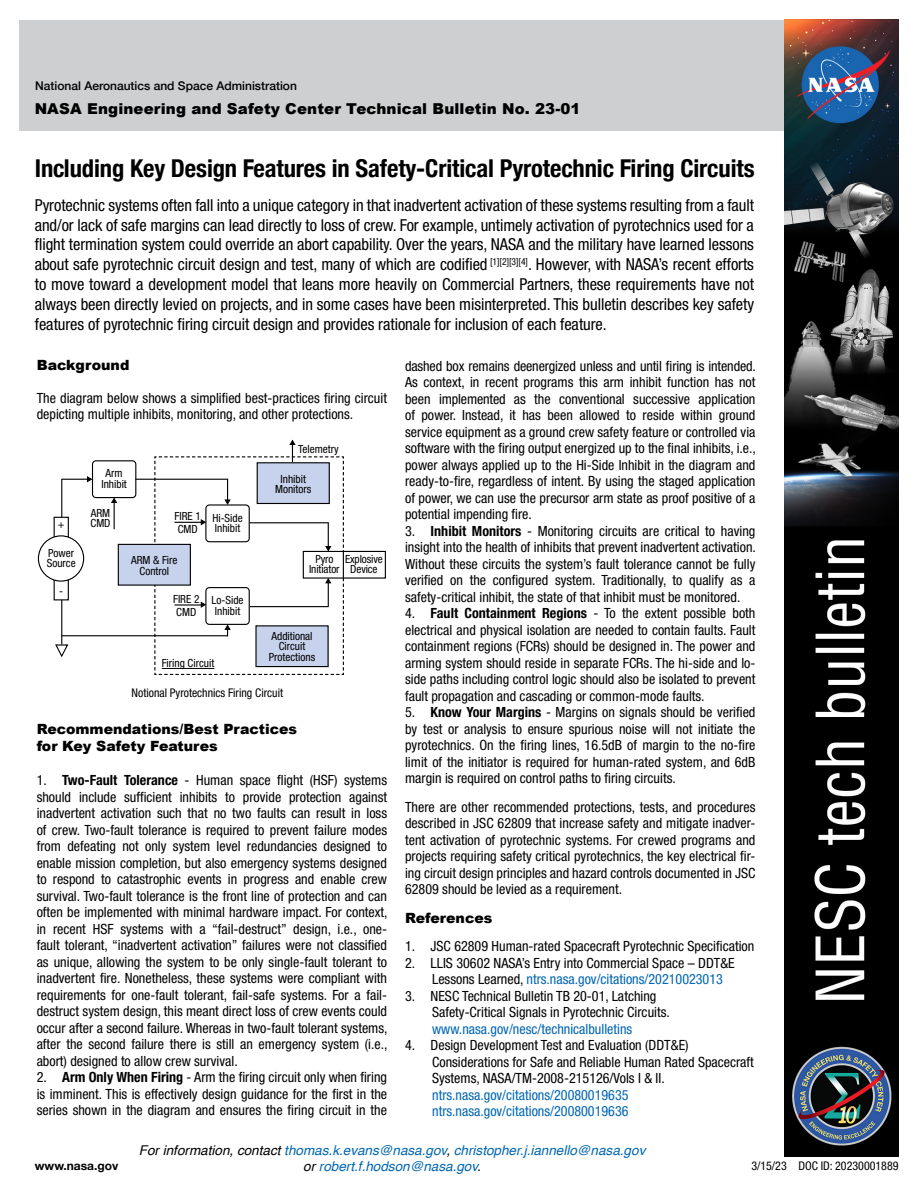
<style>
.page{position:relative;width:918px;height:1188px;background:#fff}
.page>*{position:absolute;margin:0;border:0;box-sizing:border-box;transform-origin:0 0}
.t1{font:700 condensed 24.6px "Helvetica Neue";letter-spacing:-.005em;color:#000}
.t2{font:condensed 16.5px/19.8px "Helvetica Neue";letter-spacing:-.005em;color:#000;text-align:justify}
.t3{font:900 15px "Arial";letter-spacing:.01em;color:#000}
.t4{font:condensed 14.1px/16.5px "Helvetica Neue";color:#000;text-align:justify}
.t5{font:condensed 14.1px/16.5px "Helvetica Neue";color:#0066b3}
.t6{font:900 14.1px/16.5px "Arial";color:#000}
.t7{font:italic 13.5px/16.2px "Helvetica";color:#0066b3;text-align:center}
.t8{font:condensed 12px "Helvetica Neue";color:#000}
.t9{font:500 12px "Helvetica Neue";color:#000}
.t10{font:700 12px "Helvetica Neue";color:#000}
.t11{font:condensed 11.25px/10.5px "Helvetica Neue";color:#000;text-align:center}
.s1{font-weight:700}
.s2{color:#0066b3}
.s3{color:#000}
</style>
<div class="page">
<div style="left:19px;top:20px;width:765px;height:110px;background:#cdcfd0"></div>
<img style="left:784px;top:20px;width:114px;height:1137px">
<hr style="left:61px;top:479px;width:1px;height:165px;background:#000">
<div style="left:54px;top:580px;width:14px;height:20px;background:#fff"></div>
<div style="left:54px;top:579px;width:15px;height:21px;border:1px solid #000"></div>
<div style="left:92px;top:460px;width:44px;height:38px;border:1px solid #000;border-radius:4px"></div>
<div style="left:54px;top:517px;width:14px;height:20px;background:#fff"></div>
<div style="left:54px;top:517px;width:15px;height:21px;border:1px solid #000"></div>
<svg style="left:55px;top:644px;width:14px;height:14px"></svg>
<hr style="left:62px;top:635px;width:166px;height:1px;background:#000">
<svg style="left:62px;top:476px;width:30px;height:6px"></svg>
<svg style="left:111px;top:440px;width:275px;height:235px"></svg>
<div style="left:38px;top:536px;width:46px;height:45px;background:#fff;border-radius:50%"></div>
<div style="left:38px;top:535px;width:46px;height:47px;border:1px solid #000;border-radius:50%"></div>
<p class="t9" style="left:35px;top:76px;width:263px">National Aeronautics and Space Administration</p>
<p class="t3" style="left:35px;top:98px;width:547px">NASA Engineering and Safety Center Technical Bulletin No. 23-01</p>
<h1 class="t1" style="left:35px;top:147px;width:721px">Including Key Design Features in Safety-Critical Pyrotechnic Firing Circuits</h1>
<p class="t2" style="left:35px;top:195px;width:721px">Pyrotechnic systems often fall into a unique category in that inadvertent activation of these systems resulting from a fault and/or lack of safe margins can lead directly to loss of crew. For example, untimely activation of pyrotechnics used for a flight termination system could override an abort capability. Over the years, NASA and the military have learned lessons about safe pyrotechnic circuit design and test, many of which are codified <sup>[1][2][3][4]</sup>. However, with NASA’s recent efforts to move toward a development model that leans more heavily on Commercial Partners, these requirements have not always been directly levied on projects, and in some cases have been misinterpreted. This bulletin describes key safety features of pyrotechnic firing circuit design and provides rationale for inclusion of each feature.</p>
<p class="t6" style="left:37px;top:356px;width:94px">Background</p>
<p class="t4" style="left:37px;top:390px;width:352px">The diagram below shows a simplified best-practices firing circuit depicting multiple inhibits, monitoring, and other protections.</p>
<p class="t4" style="left:405px;top:358px;width:352px">dashed box remains deenergized unless and until firing is intended.<br>As context, in recent programs this arm inhibit function has not been implemented as the conventional successive application of power. Instead, it has been allowed to reside within ground service equipment as a ground crew safety feature or controlled via software with the firing output energized up to the final inhibits, i.e., power always applied up to the Hi-Side Inhibit in the diagram and ready-to-fire, regardless of intent. By using the staged application of power, we can use the precursor arm state as proof positive of a potential impending fire.</p>
<p class="t4" style="left:405px;top:523px;width:352px">3. <span class="s1">Inhibit Monitors</span> - Monitoring circuits are critical to having insight into the health of inhibits that prevent inadvertent activation.<br>Without these circuits the system’s fault tolerance cannot be fully verified on the configured system. Traditionally, to qualify as a safety-critical inhibit, the state of that inhibit must be monitored.</p>
<p class="t4" style="left:405px;top:605px;width:352px">4. <span class="s1">Fault Containment Regions</span> - To the extent possible both electrical and physical isolation are needed to contain faults. Fault containment regions (FCRs) should be designed in. The power and arming system should reside in separate FCRs. The hi-side and lo&shy;side paths including control logic should also be isolated to prevent fault propagation and cascading or common-mode faults.</p>
<p class="t4" style="left:405px;top:704px;width:352px">5. <span class="s1">Know Your Margins</span> - Margins on signals should be verified by test or analysis to ensure spurious noise will not initiate the pyrotechnics. On the firing lines, 16.5dB of margin to the no-fire limit of the initiator is required for human-rated system, and 6dB margin is required on control paths to firing circuits.</p>
<p class="t4" style="left:405px;top:798px;width:352px">There are other recommended protections, tests, and procedures described in JSC 62809 that increase safety and mitigate inadver&shy;tent activation of pyrotechnic systems. For crewed programs and projects requiring safety critical pyrotechnics, the key electrical fir&shy;ing circuit design principles and hazard controls documented in JSC 62809 should be levied as a requirement.</p>
<p class="t6" style="left:405px;top:909px;width:89px">References</p>
<p class="t4" style="left:405px;top:938px;width:351px">1. JSC 62809 Human-rated Spacecraft Pyrotechnic Specification</p>
<p class="t4" style="left:432px;top:955px;width:304px;text-indent:-27px">2. LLIS 30602 NASA’s Entry into Commercial Space – DDT&amp;E<br>Lessons Learned, <span class="s2">ntrs.nasa.gov/citations/20210023013</span></p>
<p class="t4" style="left:432px;top:988px;width:239px;text-indent:-27px">3. NESC Technical Bulletin TB 20-01, Latching<br>Safety-Critical Signals in Pyrotechnic Circuits.</p>
<p class="t5" style="left:432px;top:1021px;width:202px">www.nasa.gov/nesc/technicalbulletins</p>
<p class="t4" style="left:432px;top:1037px;width:323px;text-align:left;text-indent:-27px">4. Design Development Test and Evaluation (DDT&amp;E)<br>Considerations for Safe and Reliable Human Rated Spacecraft<br>Systems, NASA/TM-2008-215126/Vols I &amp; II.</p>
<p class="t5" style="left:432px;top:1087px;width:198px">ntrs.nasa.gov/citations/20080019635 ntrs.nasa.gov/citations/20080019636</p>
<p class="t11" style="left:298px;top:443px;width:42px">Telemetry</p>
<p class="t11" style="left:101px;top:468px;width:27px">Arm<br>Inhibit</p>
<p class="t11" style="left:275px;top:473px;width:38px">Inhibit<br>Monitors</p>
<p class="t11" style="left:91px;top:507px;width:22px;text-align:left">ARM<br>CMD</p>
<p class="t11" style="left:175px;top:509px;width:28px;line-height:13.4px;text-align:left">FIRE 1<br>CMD</p>
<p class="t11" style="left:212px;top:512px;width:32px;text-align:left">Hi-Side<br>Inhibit</p>
<p class="t11" style="left:58px;top:519px;width:8px">+</p>
<p class="t11" style="left:47px;top:548px;width:30px;text-align:left">Power<br>Source</p>
<p class="t11" style="left:309px;top:554px;width:32px">Pyro<br>Initiator</p>
<p class="t11" style="left:345px;top:554px;width:39px">Explosive<br>Device</p>
<p class="t11" style="left:131px;top:555px;width:48px">ARM &amp; Fire<br>Control</p>
<p class="t11" style="left:59px;top:586px;width:5px">-</p>
<p class="t11" style="left:173px;top:592px;width:28px;line-height:13.4px;text-align:left">FIRE 2<br>CMD</p>
<p class="t11" style="left:212px;top:595px;width:34px;text-align:left">Lo-Side<br>Inhibit</p>
<p class="t11" style="left:269px;top:631px;width:48px">Additional<br>Circuit<br>Protections</p>
<p class="t11" style="left:162px;top:658px;width:54px">Firing Circuit</p>
<p class="t8" style="left:132px;top:686px;width:153px">Notional Pyrotechnics Firing Circuit</p>
<p class="t6" style="left:37px;top:721px;width:262px">Recommendations/Best Practices for Key Safety Features</p>
<p class="t4" style="left:37px;top:772px;width:352px">1. <span class="s1">Two-Fault Tolerance</span> - Human space flight (HSF) systems should include sufficient inhibits to provide protection against inadvertent activation such that no two faults can result in loss of crew. Two-fault tolerance is required to prevent failure modes from defeating not only system level redundancies designed to enable mission completion, but also emergency systems designed to respond to catastrophic events in progress and enable crew survival. Two-fault tolerance is the front line of protection and can often be implemented with minimal hardware impact. For context, in recent HSF systems with a “fail-destruct” design, i.e., one&shy;fault tolerant, “inadvertent activation” failures were not classified as unique, allowing the system to be only single-fault tolerant to inadvertent fire. Nonetheless, these systems were compliant with requirements for one-fault tolerant, fail-safe systems. For a fail&shy;destruct system design, this meant direct loss of crew events could occur after a second failure. Whereas in two-fault tolerant systems, after the second failure there is still an emergency system (i.e., abort) designed to allow crew survival.</p>
<p class="t4" style="left:37px;top:1069px;width:352px">2. <span class="s1">Arm Only When Firing</span> - Arm the firing circuit only when firing is imminent. This is effectively design guidance for the first in the series shown in the diagram and ensures the firing circuit in the</p>
<p class="t7" style="left:139px;top:1142px;width:508px"><span class="s3">For information, contact</span> thomas.k.evans@nasa.gov<span class="s3">,</span> christopher.j.iannello@nasa.gov <span class="s3">or</span> robert.f.hodson@nasa.gov<span class="s3">.</span></p>
<p class="t10" style="left:35px;top:1156px;width:85px">www.nasa.gov</p>
<p class="t8" style="left:751px;top:1159px;width:149px">3/15/23 DOC ID: 20230001889</p>
</div>
